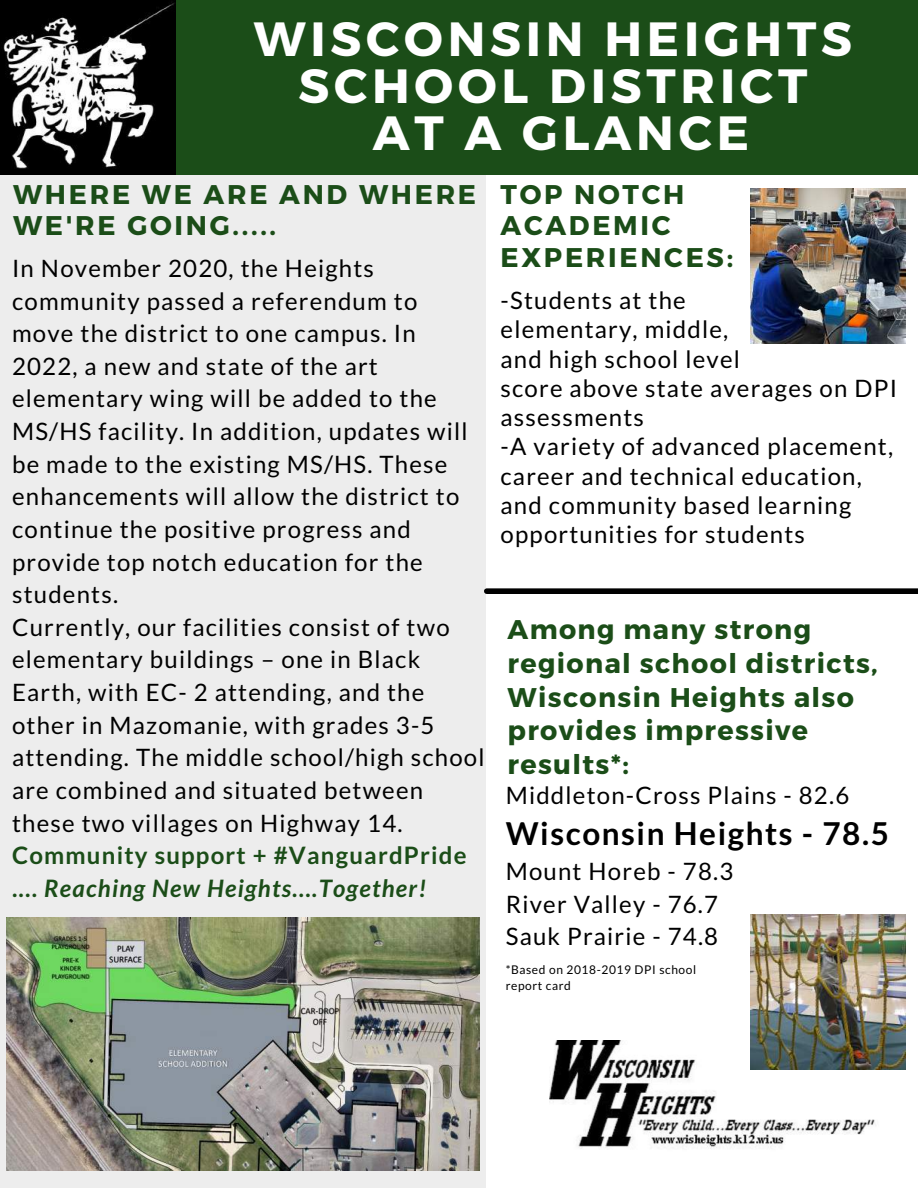
<style>
.page{position:relative;width:918px;height:1188px;background:#fff}
.page>*{position:absolute;margin:0;border:0;box-sizing:border-box;transform-origin:0 0}
.t1{font:700 48px/47.2px "Montserrat";letter-spacing:.1em;color:#fff;text-align:center}
.t2{font:700 31.5px "Lato";letter-spacing:.05em;color:#000}
.t3{font:700 27px/33.8px "Montserrat";letter-spacing:.05em;color:#1b4d18}
.t4{font:700 27px/31.5px "Montserrat";letter-spacing:.1em;color:#1b4d18}
.t5{font:24px/32.7px "Lato";letter-spacing:.05em;color:#000}
.t6{font:700 24px/32.7px "Lato";letter-spacing:.05em;color:#1b4d18}
.t7{font:12px/15.8px "Lato";letter-spacing:.05em;color:#000}
.s1{font-style:italic}
</style>
<div class="page">
<div style="left:0;top:175px;width:486px;height:1013px;background:#ededed"></div>
<div style="left:0;top:0;width:918px;height:174px;background:#1b4d18"></div>
<img style="left:0;top:0;width:176px;height:174px">
<img style="left:549px;top:1041px;width:331px;height:108px">
<img style="left:750px;top:188px;width:155px;height:156px">
<div style="left:487px;top:588px;width:431px;height:6px;background:#000"></div>
<img style="left:750px;top:914px;width:155px;height:155px">
<img style="left:6px;top:918px;width:474px;height:253px">
<h1 class="t1" style="left:254px;top:13px;width:600px">WISCONSIN HEIGHTS<br>SCHOOL DISTRICT<br>AT A GLANCE</h1>
<p class="t4" style="left:13px;top:177px;width:465px">WHERE WE ARE AND WHERE<br>WE'RE GOING.....</p>
<p class="t5" style="left:12px;top:251px;width:474px">In November 2020, the Heights community passed a referendum to move the district to one campus. In 2022, a new and state of the art elementary wing will be added to the MS/HS facility. In addition, updates will be made to the existing MS/HS. These enhancements will allow the district to continue the positive progress and provide top notch education for the students.<br>Currently, our facilities consist of two elementary buildings – one in Black Earth, with EC- 2 attending, and the other in Mazomanie, with grades 3-5 attending. The middle school/high school are combined and situated between these two villages on Highway 14.</p>
<p class="t6" style="left:12px;top:839px;width:456px">Community support + #VanguardPride .... <span class="s1">Reaching New Heights....Together!</span></p>
<p class="t4" style="left:501px;top:177px;width:234px">TOP NOTCH<br>ACADEMIC<br>EXPERIENCES:</p>
<p class="t5" style="left:501px;top:285px;width:398px;line-height:29.2px">-Students at the<br>elementary, middle,<br>and high school level<br>score above state averages on DPI assessments<br>-A variety of advanced placement, career and technical education, and community based learning opportunities for students</p>
<p class="t3" style="left:508px;top:611px;width:372px">Among many strong regional school districts,<br>Wisconsin Heights also provides impressive results*:</p>
<p class="t5" style="left:506px;top:778px;width:345px">Middleton-Cross Plains - 82.6</p>
<h2 class="t2" style="left:506px;top:814px;width:385px">Wisconsin Heights - 78.5</h2>
<p class="t5" style="left:506px;top:855px;width:229px">Mount Horeb - 78.3<br>River Valley - 76.7<br>Sauk Prairie - 74.8</p>
<p class="t7" style="left:506px;top:961px;width:192px">*Based on 2018-2019 DPI school report card</p>
</div>
